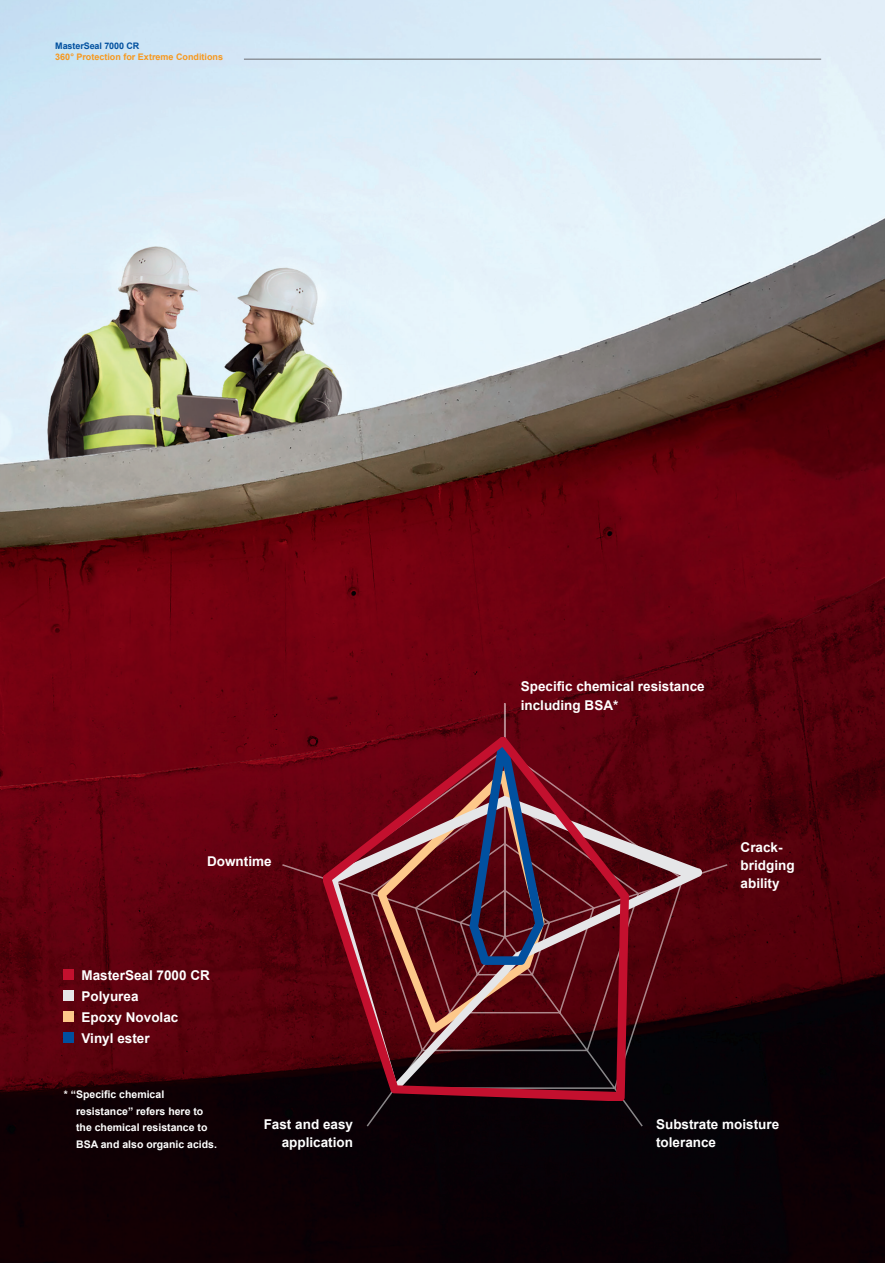
<style>
.page{position:relative;width:885px;height:1263px;background:#fff}
.page>*{position:absolute;margin:0;border:0;box-sizing:border-box;transform-origin:0 0}
.Copy____Body_Text{font:700 13.5px/18.3px "Arial";color:#fff}
.Copy____Body_Text-2{font:700 10.5px/16.5px "Arial";color:#fff}
.Running_Title____Spe{font:700 9px "Arial";color:#f7981d}
.Running_Title____Ove{font:700 9px "Arial";letter-spacing:-.01em;color:#01509f}
</style>
<div class="page">
<img style="left:0;top:0;width:884px;height:1263px">
<div style="left:64px;top:969px;width:10px;height:10px;background:#c3102e"></div>
<div style="left:64px;top:990px;width:10px;height:10px;background:#e5e6e8"></div>
<div style="left:64px;top:1011px;width:10px;height:10px;background:#fdc88a"></div>
<div style="left:64px;top:1032px;width:10px;height:10px;background:#01509f"></div>
<svg style="left:281px;top:702px;width:447px;height:426px;background:#45010c"></svg>
<svg style="left:629px;top:796px;width:72px;height:297px;background:#49131a"></svg>
<svg style="left:323px;top:737px;width:306px;height:363px;background:#621925"></svg>
<hr style="left:244px;top:59px;width:577px;height:1px;background:#6c6d70">
<p class="Running_Title____Ove" style="left:55px;top:40px;width:86px">MasterSeal 7000 CR</p>
<p class="Running_Title____Spe" style="left:55px;top:50px;width:169px">360° Protection for Extreme Conditions</p>
<p class="Copy____Body_Text" style="left:207px;top:852px;width:66px">Downtime</p>
<p class="Copy____Body_Text" style="left:81px;top:966px;width:130px">MasterSeal 7000 CR</p>
<p class="Copy____Body_Text" style="left:81px;top:987px;width:59px">Polyurea</p>
<p class="Copy____Body_Text" style="left:81px;top:1008px;width:98px">Epoxy Novolac</p>
<p class="Copy____Body_Text" style="left:81px;top:1029px;width:70px">Vinyl ester</p>
<p class="Copy____Body_Text-2" style="left:76px;top:1087px;width:142px;text-indent:-12px">* “Specific chemical resistance” refers here to the chemical resistance to<br>BSA and also organic acids.</p>
<p class="Copy____Body_Text" style="left:264px;top:1116px;width:91px;text-align:right">Fast and easy application</p>
<p class="Copy____Body_Text" style="left:520px;top:678px;width:185px">Specific chemical resistance</p>
<p class="Copy____Body_Text" style="left:520px;top:696px;width:99px">including BSA*</p>
<p class="Copy____Body_Text" style="left:740px;top:838px;width:56px">Crack&shy;bridging ability</p>
<p class="Copy____Body_Text" style="left:656px;top:1116px;width:125px">Substrate moisture tolerance</p>
</div>
